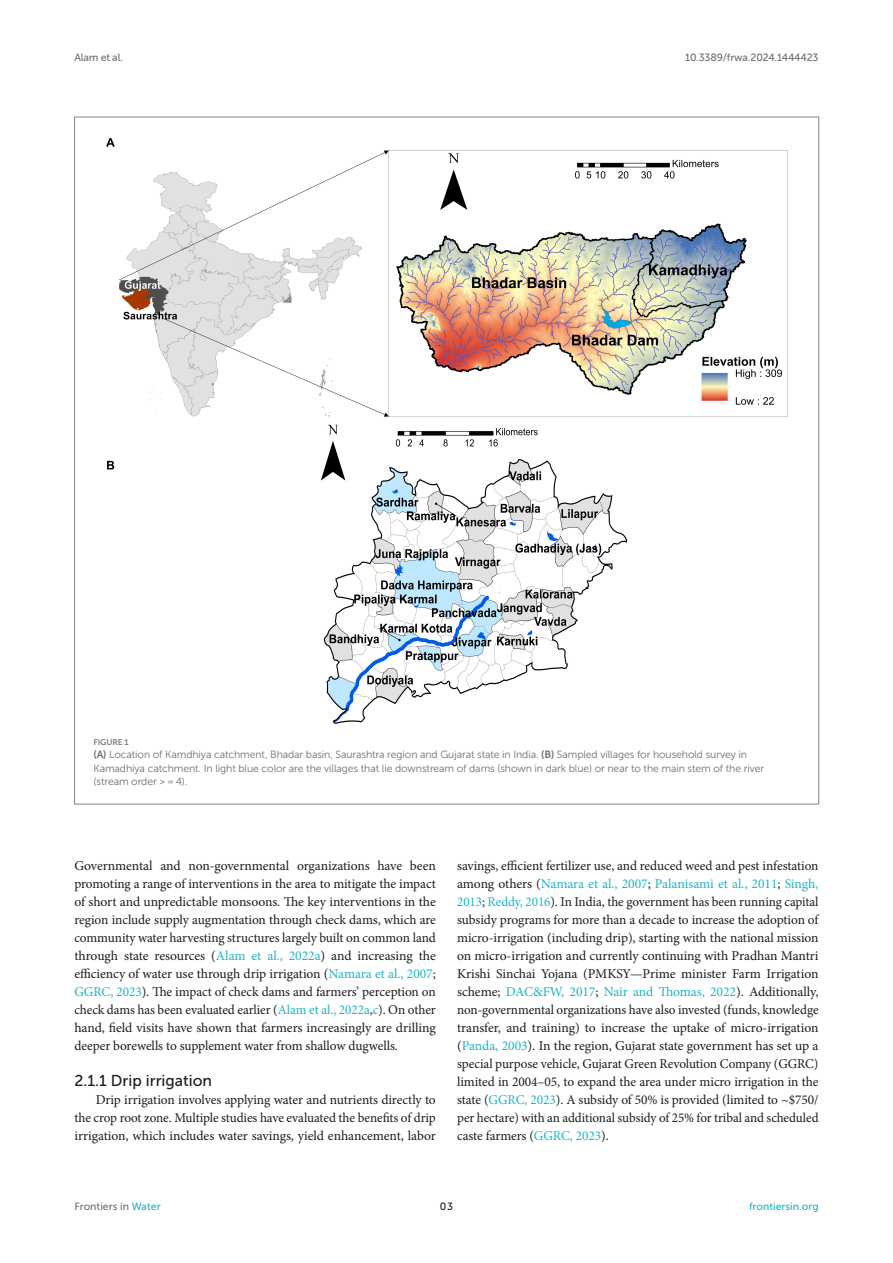
<style>
.page{position:relative;width:893px;height:1263px;background:#fff}
.page>*{position:absolute;margin:0;border:0;box-sizing:border-box;transform-origin:0 0}
.HEAD_3{font:15.75px "Museo Sans 500";color:#1b1c1b}
.TEXT_FLUSH{font:13.5px/18px "Minion Pro";letter-spacing:-.005em;color:#1b1c1b;text-align:justify}
.FIG_LEG{font:10.5px/13.5px "Museo Sans 300";letter-spacing:-.01em;color:#706f70}
.t1{font:10.5px "Museo Sans 500";letter-spacing:-.015em;color:#706f70}
.t2{font:10.5px "Museo Sans 500";color:#1db5c3}
.t3{font:10.5px "Museo Sans 500";color:#1b1c1b}
.FIG_HD{font:8.25px "Museo Sans 700";letter-spacing:-.01em;color:#7e7f7f}
.s1{font-family:"Museo Sans 700"}
.s2{color:#1db5c3}
</style>
<div class="page">
<img style="left:106px;top:138px;width:682px;height:586px">
<p class="t1" style="left:74px;top:51px;width:50px">Alam et al.</p>
<p class="t1" style="left:685px;top:51px;width:135px">10.3389/frwa.2024.1444423</p>
<p class="FIG_HD" style="left:94px;top:737px;width:37px">FIGURE 1</p>
<p class="FIG_LEG" style="left:94px;top:748px;width:672px"><span class="s1">(A)</span> Location of Kamdhiya catchment, Bhadar basin, Saurashtra region and Gujarat state in India. <span class="s1">(B)</span> Sampled villages for household survey in<br>Kamadhiya catchment. In light blue color are the villages that lie downstream of dams (shown in dark blue) or near to the main stem of the river (stream order &gt; = 4).</p>
<p class="TEXT_FLUSH" style="left:74px;top:857px;width:363px">Governmental and non-governmental organizations have been promoting a range of interventions in the area to mitigate the impact of short and unpredictable monsoons. The key interventions in the region include supply augmentation through check dams, which are community water harvesting structures largely built on common land through state resources (<span class="s2">Alam et al., 2022a</span>) and increasing the efficiency of water use through drip irrigation (<span class="s2">Namara et al., 2007</span>; <span class="s2">GGRC, 2023</span>). The impact of check dams and farmers’ perception on check dams has been evaluated earlier (<span class="s2">Alam et al., 2022a</span>,<span class="s2">c</span>). On other hand, field visits have shown that farmers increasingly are drilling deeper borewells to supplement water from shallow dugwells.</p>
<p class="HEAD_3" style="left:74px;top:1072px;width:139px">2.1.1 Drip irrigation</p>
<p class="TEXT_FLUSH" style="left:74px;top:1091px;width:363px;text-indent:21px">Drip irrigation involves applying water and nutrients directly to the crop root zone. Multiple studies have evaluated the benefits of drip irrigation, which includes water savings, yield enhancement, labor</p>
<p class="TEXT_FLUSH" style="left:457px;top:857px;width:363px">savings, efficient fertilizer use, and reduced weed and pest infestation among others (<span class="s2">Namara et al., 2007</span>; <span class="s2">Palanisami et al., 2011</span>; <span class="s2">Singh, 2013</span>; <span class="s2">Reddy, 2016</span>). In India, the government has been running capital subsidy programs for more than a decade to increase the adoption of micro-irrigation (including drip), starting with the national mission on micro-irrigation and currently continuing with Pradhan Mantri Krishi Sinchai Yojana (PMKSY—Prime minister Farm Irrigation scheme; <span class="s2">DAC&amp;FW, 2017</span>; <span class="s2">Nair and Thomas, 2022</span>). Additionally, non-governmental organizations have also invested (funds, knowledge transfer, and training) to increase the uptake of micro-irrigation (<span class="s2">Panda, 2003</span>). In the region, Gujarat state government has set up a special purpose vehicle, Gujarat Green Revolution Company (GGRC) limited in 2004–05, to expand the area under micro irrigation in the state (<span class="s2">GGRC, 2023</span>). A subsidy of 50% is provided (limited to ~$750/ per hectare) with an additional subsidy of 25% for tribal and scheduled caste farmers (<span class="s2">GGRC, 2023</span>).</p>
<p class="t1" style="left:74px;top:1200px;width:88px">Frontiers in <span class="s2">Water</span></p>
<p class="t3" style="left:440px;top:1200px;width:15px">03</p>
<p class="t2" style="left:749px;top:1200px;width:71px">frontiersin.org</p>
</div>
